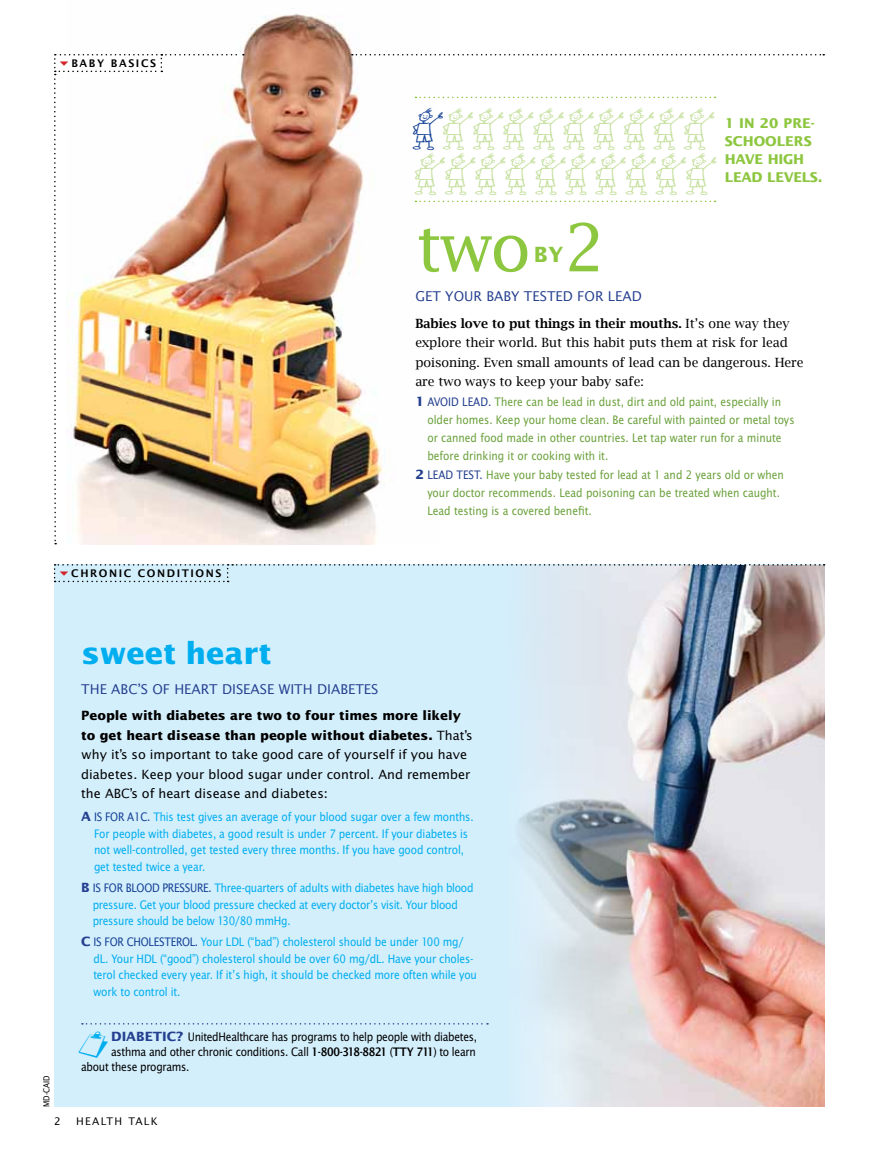
<style>
.page{position:relative;width:878px;height:1161px;background:#fff}
.page>*{position:absolute;margin:0;border:0;box-sizing:border-box;transform-origin:0 0}
.t1{font:66px "Lucida Fax";color:#8dc63f}
.t2{font:42px "Wiesbaden Swing LT Std Ding";color:#c4df9b}
.t3{font:700 30px "Lucida Sans";color:#00aeef}
.t4{font:700 21px "Lucida Sans Std";color:#8dc63f}
.t5{font:13.5px "Lucida Sans Std";color:#25408f}
.t6{font:700 13.5px/18px "Lucida Sans Std";color:#8dc63f}
.t7{font:12.75px/16.5px "Lucida Sans Nar EF";letter-spacing:-.01em;color:#00aeef}
.t8{font:12.75px/18px "Lucida Sans Nar EF";color:#6ba13c}
.t9{font:12.75px/19.5px "Lucida Sans Std";color:#000}
.t10{font:12.75px/19.5px "Lucida Bright";color:#000}
.t11{font:12.75px "Lucida Sans Nar EF";letter-spacing:-.02em;color:#000}
.t12{font:700 12.75px "Lucida Sans Std";color:#25408f}
.t13{font:600 10.5px "Lucida Sans";letter-spacing:.15em;color:#000}
.t14{font:10.5px "Lucida Sans Std";letter-spacing:.13em;color:#000}
.t15{font:9px "Lucida Sans Nar EF";color:#000}
.s1{color:#164397}
.s2{font-weight:600}
.s3{font-family:"Lucida Sans Std";font-weight:700;color:#25408f}
.s4{color:#25408f}
.s5{font-weight:700}
.s6{font-family:"Lucida Sans Nar EF Dem Bol"}
</style>
<div class="page">
<img style="left:81px;top:14px;width:354px;height:531px">
<div style="left:54px;top:564px;width:770px;height:543px;background:#d4effc"></div>
<img style="left:517px;top:582px;width:307px;height:525px">
<svg style="left:82px;top:1023px;width:406px;height:2px"></svg>
<svg style="left:352px;top:54px;width:472px;height:2px"></svg>
<svg style="left:415px;top:201px;width:300px;height:1px"></svg>
<svg style="left:415px;top:97px;width:300px;height:1px"></svg>
<svg style="left:54px;top:564px;width:770px;height:18px"></svg>
<img style="left:54px;top:54px;width:190px;height:490px">
<p class="t13" style="left:71px;top:57px;width:65px">BABY BASICS</p>
<p class="t13" style="left:71px;top:567px;width:29px">CHRON</p>
<p class="t13" style="left:119px;top:567px;width:104px">IC CON DITIONS</p>
<h2 class="t2" style="left:413px;top:110px;width:303px"><span class="s1">•</span>•••••••••</h2>
<h2 class="t2" style="left:415px;top:155px;width:303px">••••••••••</h2>
<p class="t6" style="left:724px;top:114px;width:99px">1 in 20 pre&shy;schoolers have high lead levels.</p>
<h1 class="t1" style="left:563px;top:209px;width:43px">2</h1>
<p class="t5" style="left:415px;top:289px;width:228px">GET YOUR BABY TESTED FOR LEAD</p>
<p class="t10" style="left:415px;top:313px;width:390px"><span class="s2">Babies love to put things in their mouths.</span> It’s one way they explore their world. But this habit puts them at risk for lead poisoning. Even small amounts of lead can be dangerous. Here are two ways to keep your baby safe:</p>
<p class="t8" style="left:427px;top:392px;width:368px;text-indent:-12px"><span class="s3">1</span> <span class="s4">AVOID LEAD.</span> There can be lead in dust, dirt and old paint, especially in older homes. Keep your home clean. Be careful with painted or metal toys or canned food made in other countries. Let tap water run for a minute before drinking it or cooking with it.</p>
<p class="t8" style="left:427px;top:466px;width:358px;text-indent:-12px"><span class="s3">2</span> <span class="s4">LEAD TEST.</span> Have your baby tested for lead at 1 and 2 years old or when your doctor recommends. Lead poisoning can be treated when caught.<br>Lead testing is a covered benefit.</p>
<h1 class="t1" style="left:415px;top:209px;width:117px">two</h1>
<h3 class="t4" style="left:534px;top:243px;width:31px">by</h3>
<p class="t15" style="left:42px;top:1107px;width:33px;rotate:-90deg">MD-CAID</p>
<h3 class="t3" style="left:81px;top:636px;width:192px">sweet heart</h3>
<p class="t5" style="left:81px;top:681px;width:103px">The ABC’s of heart</p>
<p class="t5" style="left:222px;top:681px;width:9px">disease</p>
<p class="t5" style="left:279px;top:681px;width:20px">with</p>
<p class="t5" style="left:317px;top:681px;width:9px">diabetes</p>
<p class="t9" style="left:81px;top:706px;width:393px"><span class="s5">People with diabetes are two to four times more likely to get heart disease than people without diabetes.</span> That’s why it’s so important to take good care of yourself if you have diabetes. Keep your blood sugar under control. And remember the ABC’s of heart disease and diabetes:</p>
<p class="t7" style="left:94px;top:809px;width:381px;text-indent:-13px"><span class="s3">A</span> <span class="s1">IS FOR A1C.</span> This test gives an average of your blood sugar over a few months.<br>For people with diabetes, a good result is under 7 percent. If your diabetes is not well-controlled, get tested every three months. If you have good control, get tested twice a year.</p>
<p class="t7" style="left:93px;top:880px;width:382px;text-indent:-12px"><span class="s3">b</span> <span class="s1">IS FOR BLOOD PRESSURE.</span> Three-quarters of adults with diabetes have high blood pressure. Get your blood pressure checked at every doctor’s visit. Your blood pressure should be below 130/80 mmHg.</p>
<p class="t7" style="left:93px;top:934px;width:385px;text-indent:-12px"><span class="s3">C</span> <span class="s1">IS FOR CHOLESTEROL.</span> Your LDL (“bad”) cholesterol should be under 100 mg/ dL. Your HDL (“good”) cholesterol should be over 60 mg/dL. Have your choles&shy;terol checked every year. If it’s high, it should be checked more often while you work to control it.</p>
<p class="t12" style="left:111px;top:1029px;width:9px">DIABETIC</p>
<p class="t11" style="left:176px;top:1030px;width:302px"><span class="s3">?</span> UnitedHealthcare has programs to help people with diabetes,</p>
<p class="t11" style="left:111px;top:1045px;width:366px">asthma and other chronic conditions. Call <span class="s6">1-800-318-8821</span> (<span class="s6">TTY 711</span>) to learn</p>
<p class="t11" style="left:81px;top:1060px;width:110px">about these programs.</p>
<p class="t14" style="left:54px;top:1115px;width:8px">2</p>
<p class="t14" style="left:76px;top:1115px;width:83px">HEALTH TALK</p>
</div>
